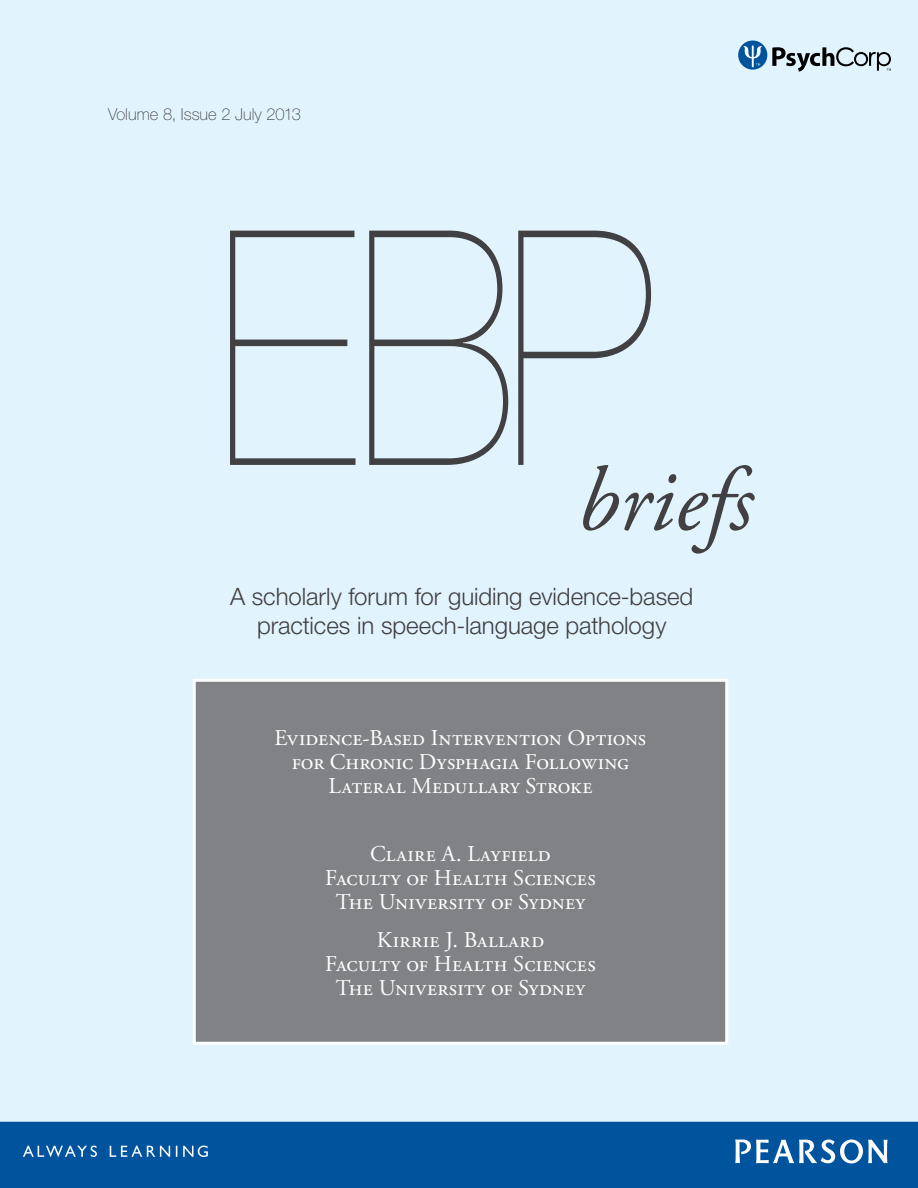
<style>
.page{position:relative;width:918px;height:1188px;background:#e1f4fd}
.page>*{position:absolute;margin:0;border:0;box-sizing:border-box;transform-origin:0 0}
.t1{font:200 328.2px "Helvetica Neue LT Std";color:#414042;scale:.8 1}
.t2{font:italic 90px "Adobe Garamond Pro";color:#414042}
.t3{font:300 24px/28.8px "Helvetica Neue LT Std";letter-spacing:-.005em;color:#414042;text-align:center}
.t4{font:22.5px/24px "Adobe Garamond Pro";letter-spacing:.01em;color:#fff;text-align:center}
.t5{font:100 16.5px "Helvetica Neue LT Std";color:#414042}
</style>
<div class="page">
<div style="left:194px;top:680px;width:533px;height:363px;background:#808285"></div>
<div style="left:193px;top:679px;width:535px;height:366px;border:3px solid #fff"></div>
<div style="left:0;top:1122px;width:918px;height:66px;background:#00549e"></div>
<svg style="left:735px;top:1140px;width:153px;height:23px"></svg>
<svg style="left:23px;top:1146px;width:185px;height:11px"></svg>
<div style="left:738px;top:41px;width:29px;height:29px;background:#00549e;border-radius:50%"></div>
<svg style="left:772px;top:47px;width:119px;height:25px"></svg>
<svg style="left:744px;top:45px;width:18px;height:23px"></svg>
<p class="t5" style="left:108px;top:104px;width:194px">Volume 8, Issue 2 July 2013</p>
<h1 class="t1" style="left:216px;top:159px;width:550px">EBP</h1>
<h2 class="t2" style="left:577px;top:447px;width:177px">briefs</h2>
<p class="t3" style="left:230px;top:581px;width:465px">A scholarly forum for guiding evidence-based practices in speech-language pathology</p>
<p class="t4" style="left:275px;top:727px;width:373px">Evidence-Based Intervention Options for Chronic Dysphagia Following<br>Lateral Medullary Stroke</p>
<p class="t4" style="left:325px;top:843px;width:272px">Claire A. Layfield<br>Faculty of Health Sciences<br>The University of Sydney</p>
<p class="t4" style="left:325px;top:928px;width:272px">Kirrie J. Ballard<br>Faculty of Health Sciences<br>The University of Sydney</p>
</div>
